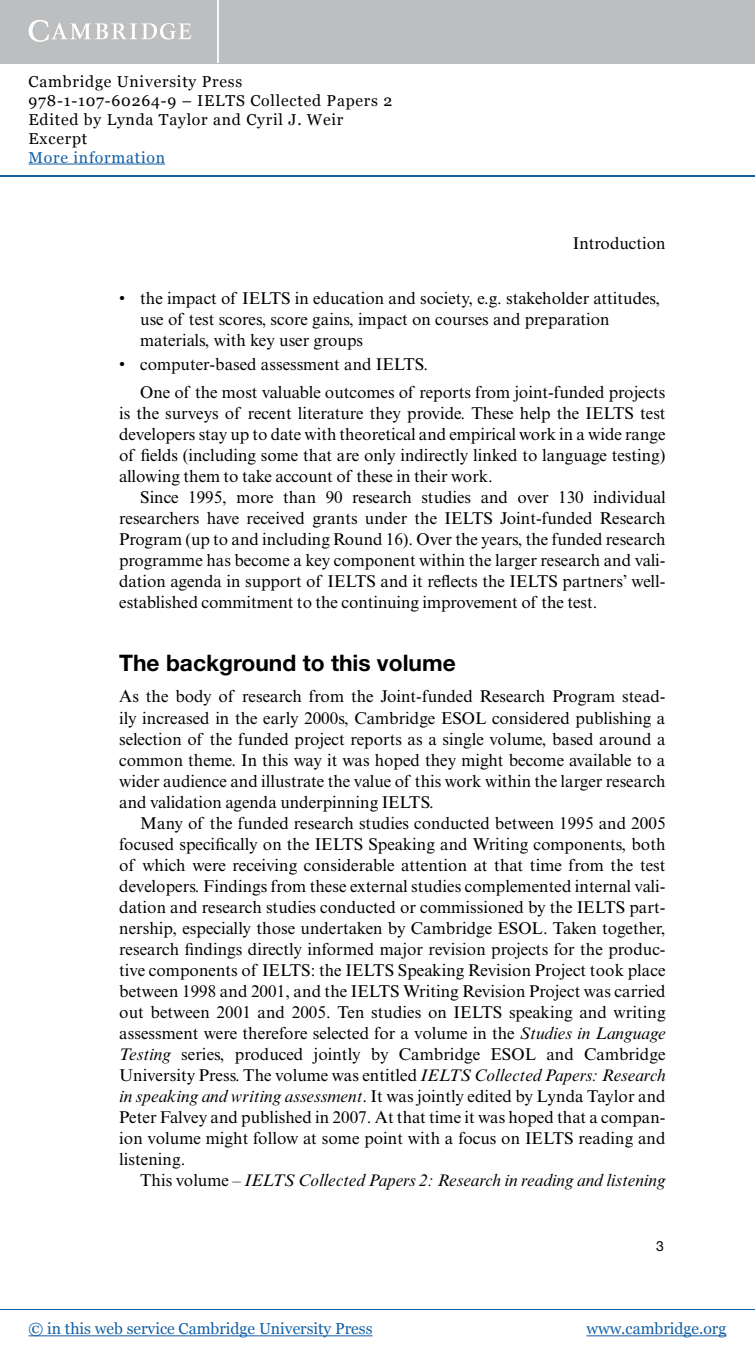
<style>
.page{position:relative;width:755px;height:1363px;background:#fff}
.page>*{position:absolute;margin:0;border:0;box-sizing:border-box;transform-origin:0 0}
.t1{font:700 22.75px "Helvetica Neue LT Std";color:#000}
.t2{font:17.15px/21px "Times NRMT Pro";color:#000;text-align:justify}
.t3{font:italic 17.15px "Times NRMT Pro";color:#000}
.t4{font:15.75px/18.7px "Georgia";letter-spacing:.05em;color:#000}
.t5{font:15.75px "Georgia";color:#115fa4}
.t6{font:15.75px "Georgia";letter-spacing:.05em;color:#115fa4}
.t7{font:14px "Helvetica Neue LT Std";color:#000}
.s1{font-style:italic}
.s2{font-style:normal}
</style>
<div class="page">
<div style="left:0;top:0;width:754px;height:63px;background:#bcbec0"></div>
<hr style="left:217px;top:0;width:2px;height:63px;background:#fff">
<svg style="left:29px;top:20px;width:162px;height:22px"></svg>
<hr style="left:29px;top:164px;width:136px;height:1px;background:#115fa4">
<hr style="left:0;top:175px;width:754px;height:2px;background:#115fa4">
<hr style="left:0;top:1308px;width:754px;height:1px;background:#115fa4">
<hr style="left:29px;top:1335px;width:343px;height:1px;background:#115fa4">
<hr style="left:586px;top:1335px;width:139px;height:1px;background:#115fa4">
<p class="t4" style="left:29px;top:73px;width:365px">Cambridge University Press<br>978-1-107-60264-9 – IELTS Collected Papers 2<br>Edited by Lynda Taylor and Cyril J. Weir<br>Excerpt</p>
<p class="t6" style="left:29px;top:148px;width:138px">More information</p>
<p class="t2" style="left:572px;top:233px;width:94px">Introduction</p>
<p class="t2" style="left:140px;top:288px;width:521px;text-align:left;text-indent:-21px">• the impact of IELTS in education and society, e.g. stakeholder attitudes, use of test scores, score gains, impact on courses and preparation materials, with key user groups</p>
<p class="t2" style="left:140px;top:351px;width:526px;line-height:28px;text-indent:-21px">• computer- based assessment and IELTS.<br>One of the most valuable outcomes of reports from joint- funded projects</p>
<p class="t2" style="left:119px;top:404px;width:547px">is the surveys of recent literature they provide. These help the IELTS test developers stay up to date with theoretical and empirical work in a wide range of fields (including some that are only indirectly linked to language testing) allowing them to take account of these in their work.</p>
<p class="t2" style="left:119px;top:488px;width:547px;text-indent:21px">Since 1995, more than 90 research studies and over 130 individual researchers have received grants under the IELTS Joint- funded Research Program (up to and including Round 16). Over the years, the funded research programme has become a key component within the larger research and vali&shy;dation agenda in support of IELTS and it reflects the IELTS partners’ well&shy;established commitment to the continuing improvement of the test.</p>
<h1 class="t1" style="left:119px;top:648px;width:338px">The background to this volume</h1>
<p class="t2" style="left:119px;top:687px;width:547px">As the body of research from the Joint- funded Research Program stead&shy;ily increased in the early 2000s, Cambridge ESOL considered publishing a selection of the funded project reports as a single volume, based around a common theme. In this way it was hoped they might become available to a wider audience and illustrate the value of this work within the larger research and validation agenda underpinning IELTS.</p>
<p class="t2" style="left:119px;top:813px;width:547px;text-indent:21px">Many of the funded research studies conducted between 1995 and 2005 focused specifically on the IELTS Speaking and Writing components, both of which were receiving considerable attention at that time from the test developers. Findings from these external studies complemented internal vali&shy;dation and research studies conducted or commissioned by the IELTS part&shy;nership, especially those undertaken by Cambridge ESOL. Taken together, research findings directly informed major revision projects for the produc&shy;tive components of IELTS: the IELTS Speaking Revision Project took place between 1998 and 2001, and the IELTS Writing Revision Project was carried out between 2001 and 2005. Ten studies on IELTS speaking and writing assessment were therefore selected for a volume in the <span class="s1">Studies in Language Testing</span> series, produced jointly by Cambridge ESOL and Cambridge University Press. The volume was entitled <span class="s1">IELTS Collected Papers: Research in speaking and writing assessment</span>. It was jointly edited by Lynda Taylor and Peter Falvey and published in 2007. At that time it was hoped that a compan&shy;ion volume might follow at some point with a focus on IELTS reading and listening.</p>
<p class="t3" style="left:140px;top:1169px;width:526px"><span class="s2">This volume –</span> IELTS Collected Papers 2: Research in reading and listening</p>
<p class="t7" style="left:655px;top:1237px;width:9px">3</p>
<p class="t5" style="left:29px;top:1319px;width:345px">© in this web service Cambridge University Press</p>
<p class="t5" style="left:586px;top:1319px;width:141px">www.cambridge.org</p>
</div>
